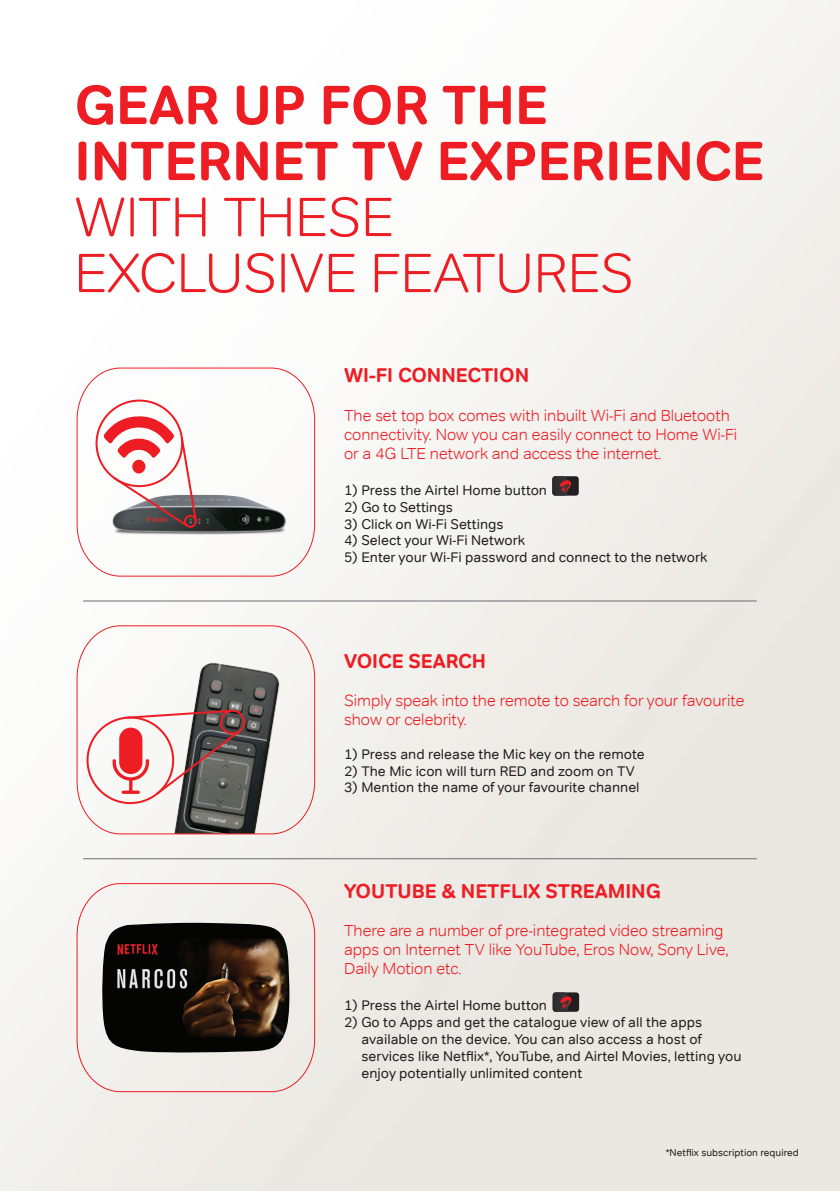
<style>
.page{position:relative;width:840px;height:1191px;background:#fff}
.page>*{position:absolute;margin:0;border:0;box-sizing:border-box;transform-origin:0 0}
.t1{font:700 55px/56px "Tondo";color:#ee1d23}
.t2{font:300 55px/56px "Tondo";color:#ee1d23}
.t3{font:700 20px "Tondo";color:#ee1d23}
.t4{font:300 16px/19.2px "Tondo";color:#ee1d23}
.t5{font:14px/16.8px "Tondo";color:#231f20}
.t6{font:10px "Tondo";color:#231f20}
</style>
<div class="page">
<img style="left:0;top:0;width:839px;height:1190px">
<svg style="left:76px;top:625px;width:239px;height:210px"></svg>
<div style="left:220px;top:709px;width:25px;height:25px;border:2px solid #ee1d23;border-radius:50%"></div>
<svg style="left:124px;top:708px;width:109px;height:12px"></svg>
<svg style="left:112px;top:727px;width:129px;height:69px"></svg>
<div style="left:552px;top:476px;width:26px;height:19px;background:#231f20;border-radius:3px"></div>
<svg style="left:552px;top:476px;width:19px;height:19px"></svg>
<div style="left:552px;top:992px;width:26px;height:19px;background:#231f20;border-radius:3px"></div>
<svg style="left:552px;top:992px;width:19px;height:19px"></svg>
<svg style="left:76px;top:367px;width:239px;height:210px"></svg>
<svg style="left:76px;top:882px;width:239px;height:210px;background:#938a85"></svg>
<hr style="left:83px;top:600px;width:673px;height:1px;background:#6c6d70">
<hr style="left:83px;top:858px;width:673px;height:1px;background:#6c6d70">
<h1 class="t1" style="left:74px;top:77px;width:691px">GEAR UP FOR THE<br>INTERNET TV EXPERIENCE</h1>
<h1 class="t2" style="left:74px;top:189px;width:560px">WITH THESE<br>EXCLUSIVE FEATURES</h1>
<h2 class="t3" style="left:344px;top:363px;width:186px">WI-FI CONNECTION</h2>
<p class="t4" style="left:344px;top:405px;width:394px">The set top box comes with inbuilt Wi-Fi and Bluetooth connectivity. Now you can easily connect to Home Wi-Fi or a 4G LTE network and access the internet.</p>
<p class="t5" style="left:344px;top:482px;width:204px">1) Press the Airtel Home button</p>
<p class="t5" style="left:344px;top:498px;width:110px">2) Go to Settings</p>
<p class="t5" style="left:344px;top:515px;width:161px">3) Click on Wi-Fi Settings</p>
<p class="t5" style="left:344px;top:532px;width:182px">4) Select your Wi-Fi Network</p>
<p class="t5" style="left:344px;top:549px;width:364px">5) Enter your Wi-Fi password and connect to the network</p>
<h2 class="t3" style="left:344px;top:648px;width:143px">VOICE SEARCH</h2>
<p class="t4" style="left:344px;top:691px;width:401px">Simply speak into the remote to search for your favourite show or celebrity.</p>
<p class="t5" style="left:344px;top:745px;width:302px">1) Press and release the Mic key on the remote</p>
<p class="t5" style="left:344px;top:762px;width:292px">2) The Mic icon will turn RED and zoom on TV</p>
<p class="t5" style="left:344px;top:779px;width:297px">3) Mention the name of your favourite channel</p>
<h2 class="t3" style="left:344px;top:878px;width:318px">YOUTUBE &amp; NETFLIX STREAMING</h2>
<p class="t4" style="left:344px;top:921px;width:385px">There are a number of pre-integrated video streaming apps on Internet TV like YouTube, Eros Now, Sony Live,<br>Daily Motion etc.</p>
<p class="t5" style="left:344px;top:997px;width:204px">1) Press the Airtel Home button</p>
<p class="t5" style="left:361px;top:1014px;width:381px;text-indent:-17px">2) Go to Apps and get the catalogue view of all the apps available on the device. You can also access a host of services like Netflix*, YouTube, and Airtel Movies, letting you enjoy potentially unlimited content</p>
<p class="t6" style="left:665px;top:1146px;width:134px">*Netflix subscription required</p>
</div>
